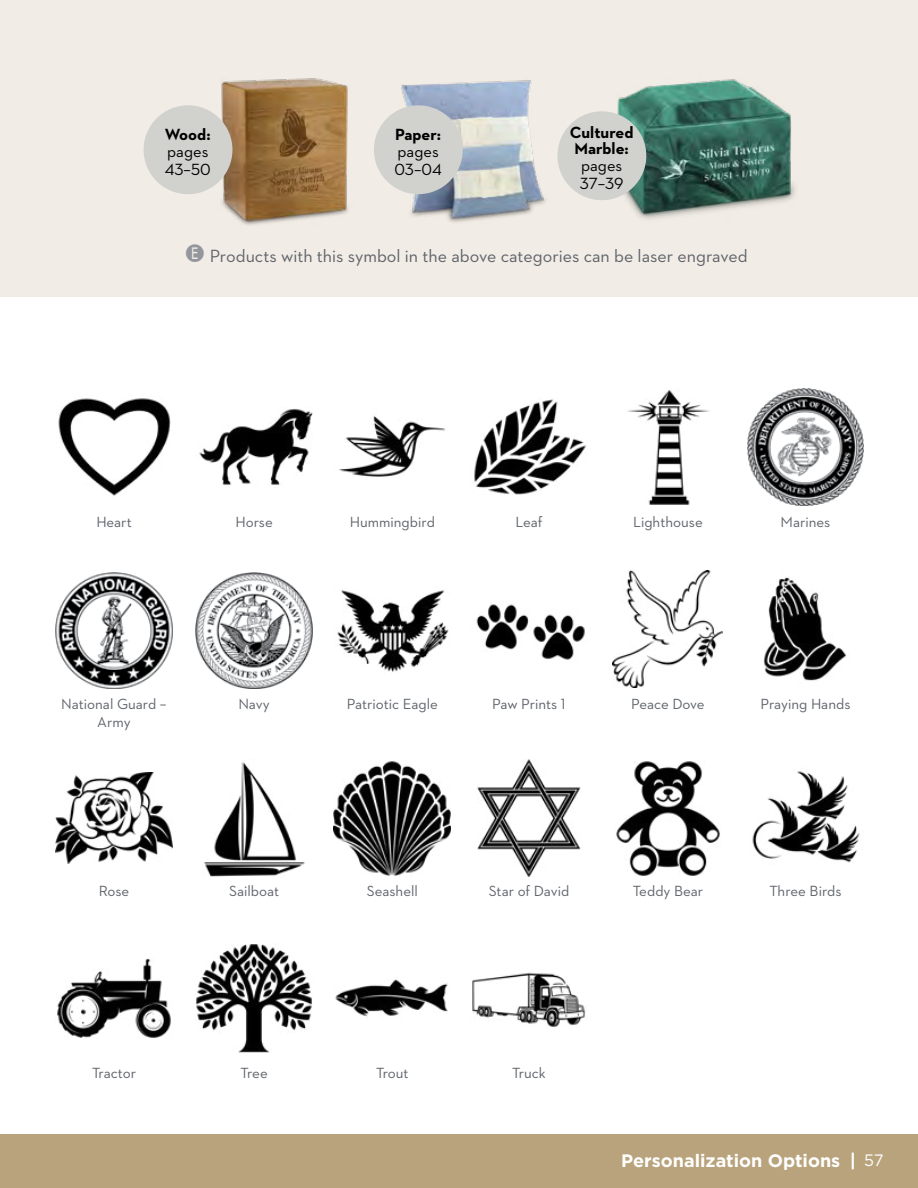
<style>
.page{position:relative;width:918px;height:1188px;background:#fff}
.page>*{position:absolute;margin:0;border:0;box-sizing:border-box;transform-origin:0 0}
.t1{font:18px "Neutraface 2 Text";color:#5f636a}
.t2{font:700 18px "Gotham";color:#fff}
.t3{font:16.5px/18px "Neutraface 2 Text";color:#000}
.t4{font:700 16.5px/16.5px "Neutraface 2 Text";color:#000}
.t5{font:15px/18px "Neutraface 2 Text";color:#5f636a;text-align:center}
.s1{font-family:"Circle Frame Neg";font-size:24px;color:#93969c}
.s2{font-weight:400;font-size:16.5px}
</style>
<div class="page">
<div style="left:0;top:0;width:918px;height:297px;background:#f1ece5"></div>
<img style="left:203px;top:78px;width:146px;height:147px">
<img style="left:608px;top:79px;width:187px;height:141px">
<img style="left:58px;top:398px;width:113px;height:98px">
<img style="left:199px;top:408px;width:114px;height:77px">
<img style="left:339px;top:415px;width:107px;height:62px">
<img style="left:627px;top:390px;width:82px;height:115px">
<img style="left:748px;top:389px;width:115px;height:117px">
<img style="left:56px;top:572px;width:116px;height:117px">
<img style="left:196px;top:572px;width:117px;height:117px">
<img style="left:337px;top:590px;width:112px;height:82px">
<img style="left:476px;top:604px;width:109px;height:56px">
<img style="left:763px;top:577px;width:84px;height:104px">
<img style="left:613px;top:570px;width:109px;height:117px">
<img style="left:56px;top:772px;width:116px;height:91px">
<img style="left:204px;top:762px;width:101px;height:114px">
<img style="left:334px;top:761px;width:117px;height:115px">
<img style="left:477px;top:759px;width:104px;height:117px">
<img style="left:616px;top:761px;width:104px;height:115px">
<img style="left:752px;top:771px;width:108px;height:92px">
<img style="left:57px;top:958px;width:114px;height:80px">
<img style="left:196px;top:944px;width:116px;height:108px">
<img style="left:335px;top:979px;width:113px;height:38px">
<img style="left:472px;top:972px;width:115px;height:56px">
<img style="left:474px;top:399px;width:112px;height:96px">
<img style="left:390px;top:80px;width:156px;height:142px">
<div style="left:144px;top:105px;width:88px;height:89px;background:#d1d1ce;border-radius:50%"></div>
<div style="left:557px;top:111px;width:89px;height:89px;background:#d1d1ce;border-radius:50%"></div>
<div style="left:374px;top:105px;width:89px;height:89px;background:#d1d1ce;border-radius:50%"></div>
<div style="left:0;top:1134px;width:918px;height:54px;background:#b9a37c"></div>
<p class="t4" style="left:165px;top:126px;width:47px">Wood:</p>
<p class="t3" style="left:165px;top:142px;width:48px">pages<br>43–50</p>
<p class="t4" style="left:395px;top:126px;width:48px">Paper:</p>
<p class="t3" style="left:395px;top:142px;width:49px">pages<br>03–04</p>
<p class="t4" style="left:570px;top:124px;width:65px">Cultured<br>Marble:</p>
<p class="t3" style="left:580px;top:156px;width:45px">pages<br>37–39</p>
<p class="t1" style="left:184px;top:245px;width:565px"><span class="s1">E</span> Products with this symbol in the above categories can be laser engraved</p>
<p class="t5" style="left:515px;top:513px;width:29px">Leaf</p>
<p class="t5" style="left:96px;top:513px;width:37px">Heart</p>
<p class="t5" style="left:235px;top:513px;width:39px">Horse</p>
<p class="t5" style="left:350px;top:513px;width:87px">Hummingbird</p>
<p class="t5" style="left:633px;top:513px;width:71px">Lighthouse</p>
<p class="t5" style="left:781px;top:513px;width:51px">Marines</p>
<p class="t5" style="left:61px;top:694px;width:107px">National Guard –<br>Army</p>
<p class="t5" style="left:238px;top:694px;width:33px">Navy</p>
<p class="t5" style="left:347px;top:694px;width:93px">Patriotic Eagle</p>
<p class="t5" style="left:492px;top:694px;width:75px">Paw Prints 1</p>
<p class="t5" style="left:631px;top:694px;width:75px">Peace Dove</p>
<p class="t5" style="left:761px;top:694px;width:91px">Praying Hands</p>
<p class="t5" style="left:99px;top:882px;width:32px">Rose</p>
<p class="t5" style="left:229px;top:882px;width:52px">Sailboat</p>
<p class="t5" style="left:367px;top:882px;width:53px">Seashell</p>
<p class="t5" style="left:489px;top:882px;width:82px">Star of David</p>
<p class="t5" style="left:633px;top:882px;width:72px">Teddy Bear</p>
<p class="t5" style="left:769px;top:882px;width:74px">Three Birds</p>
<p class="t5" style="left:92px;top:1064px;width:46px">Tractor</p>
<p class="t5" style="left:241px;top:1064px;width:29px">Tree</p>
<p class="t5" style="left:376px;top:1064px;width:34px">Trout</p>
<p class="t5" style="left:512px;top:1064px;width:35px">Truck</p>
<p class="t2" style="left:621px;top:1149px;width:264px">Personalization Options | <span class="s2">57</span></p>
</div>
